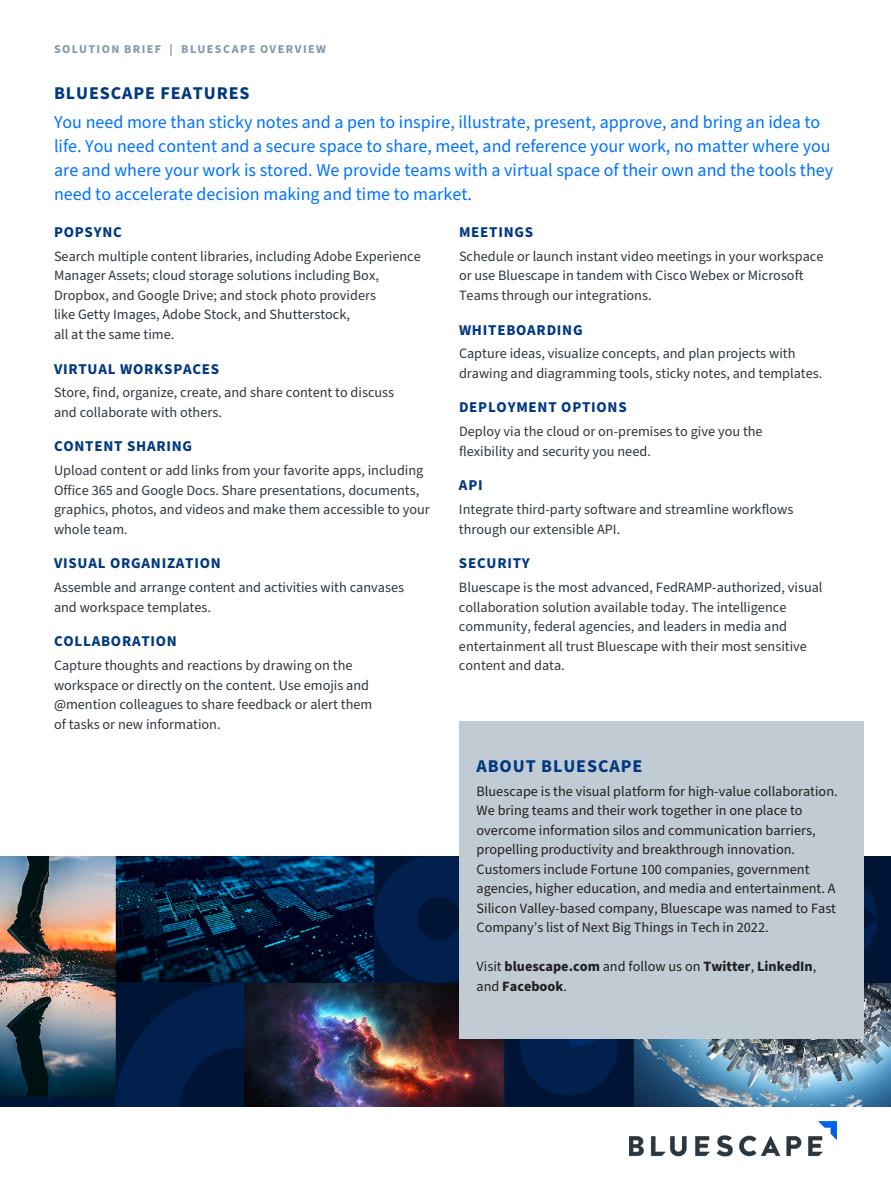
<style>
.page{position:relative;width:891px;height:1188px;background:#fff}
.page>*{position:absolute;margin:0;border:0;box-sizing:border-box;transform-origin:0 0}
.Intro_Copy{font:18px/24px "Source Sans Pro";color:#0072ff}
.Subhead_Level_1{font:700 18px "Source Sans Pro";letter-spacing:.05em;color:#003980}
.Subhead_Level_2{font:700 15px "Source Sans Pro";letter-spacing:.05em;color:#003980}
.Main_Copy{font:14.25px/19.5px "Source Sans Pro";color:#2e363d}
.Main_Copy-2{font:14.25px/19.5px "Source Sans Pro";color:#231f20}
.Main_Copy-3{font:700 14.25px/19.5px "Source Sans Pro";color:#231f20}
.t1{font:700 12px "Source Sans Pro";letter-spacing:.12em;color:#8698ac}
.s1{font-weight:400}
</style>
<div class="page">
<img style="left:0;top:856px;width:891px;height:251px">
<div style="left:459px;top:721px;width:405px;height:318px;background:#c1cbd4"></div>
<img style="left:629px;top:1121px;width:208px;height:36px">
<p class="t1" style="left:54px;top:41px;width:274px">SOLUTION BRIEF | BLUESCAPE OVERVIEW</p>
<p class="Subhead_Level_1" style="left:54px;top:81px;width:197px">BLUESCAPE FEATURES</p>
<p class="Intro_Copy" style="left:54px;top:110px;width:781px">You need more than sticky notes and a pen to inspire, illustrate, present, approve, and bring an idea to life. You need content and a secure space to share, meet, and reference your work, no matter where you are and where your work is stored. We provide teams with a virtual space of their own and the tools they need to accelerate decision making and time to market.</p>
<p class="Subhead_Level_2" style="left:54px;top:222px;width:69px">POPSYNC</p>
<p class="Main_Copy" style="left:54px;top:247px;width:368px">Search multiple content libraries, including Adobe Experience Manager Assets; cloud storage solutions including Box, Dropbox, and Google Drive; and stock photo providers<br>like Getty Images, Adobe Stock, and Shutterstock,<br>all at the same time.</p>
<p class="Subhead_Level_2" style="left:54px;top:358px;width:167px">VIRTUAL WORKSPACES</p>
<p class="Main_Copy" style="left:54px;top:383px;width:342px">Store, find, organize, create, and share content to discuss and collaborate with others.</p>
<p class="Subhead_Level_2" style="left:54px;top:436px;width:140px">CONTENT SHARING</p>
<p class="Main_Copy" style="left:54px;top:461px;width:377px">Upload content or add links from your favorite apps, including Office 365 and Google Docs. Share presentations, documents, graphics, photos, and videos and make them accessible to your whole team.</p>
<p class="Subhead_Level_2" style="left:54px;top:553px;width:168px">VISUAL ORGANIZATION</p>
<p class="Main_Copy" style="left:54px;top:578px;width:352px">Assemble and arrange content and activities with canvases and workspace templates.</p>
<p class="Subhead_Level_2" style="left:54px;top:631px;width:124px">COLLABORATION</p>
<p class="Main_Copy" style="left:54px;top:656px;width:320px">Capture thoughts and reactions by drawing on the workspace or directly on the content. Use emojis and @mention colleagues to share feedback or alert them of tasks or new information.</p>
<p class="Subhead_Level_2" style="left:459px;top:222px;width:76px">MEETINGS</p>
<p class="Main_Copy" style="left:459px;top:247px;width:366px">Schedule or launch instant video meetings in your workspace or use Bluescape in tandem with Cisco Webex or Microsoft<br>Teams through our integrations.</p>
<p class="Subhead_Level_2" style="left:459px;top:319px;width:125px">WHITEBOARDING</p>
<p class="Main_Copy" style="left:459px;top:344px;width:365px">Capture ideas, visualize concepts, and plan projects with drawing and diagramming tools, sticky notes, and templates.</p>
<p class="Subhead_Level_2" style="left:459px;top:397px;width:169px">DEPLOYMENT OPTIONS</p>
<p class="Main_Copy" style="left:459px;top:422px;width:305px">Deploy via the cloud or on-premises to give you the flexibility and security you need.</p>
<p class="Subhead_Level_2" style="left:459px;top:475px;width:25px">API</p>
<p class="Main_Copy" style="left:459px;top:500px;width:336px">Integrate third-party software and streamline workflows through our extensible API.</p>
<p class="Subhead_Level_2" style="left:459px;top:553px;width:72px">SECURITY</p>
<p class="Main_Copy" style="left:459px;top:578px;width:365px">Bluescape is the most advanced, FedRAMP-authorized, visual collaboration solution available today. The intelligence community, federal agencies, and leaders in media and entertainment all trust Bluescape with their most sensitive content and data.</p>
<p class="Subhead_Level_1" style="left:477px;top:754px;width:167px">ABOUT BLUESCAPE</p>
<p class="Main_Copy-2" style="left:477px;top:782px;width:363px">Bluescape is the visual platform for high-value collaboration.<br>We bring teams and their work together in one place to overcome information silos and communication barriers, propelling productivity and breakthrough innovation.<br>Customers include Fortune 100 companies, government agencies, higher education, and media and entertainment. A Silicon Valley-based company, Bluescape was named to Fast Company’s list of Next Big Things in Tech in 2022.</p>
<p class="Main_Copy-3" style="left:477px;top:957px;width:341px"><span class="s1">Visit</span> bluescape.com <span class="s1">and follow us on</span> Twitter<span class="s1">,</span> LinkedIn<span class="s1">, and</span> Facebook<span class="s1">.</span></p>
</div>
